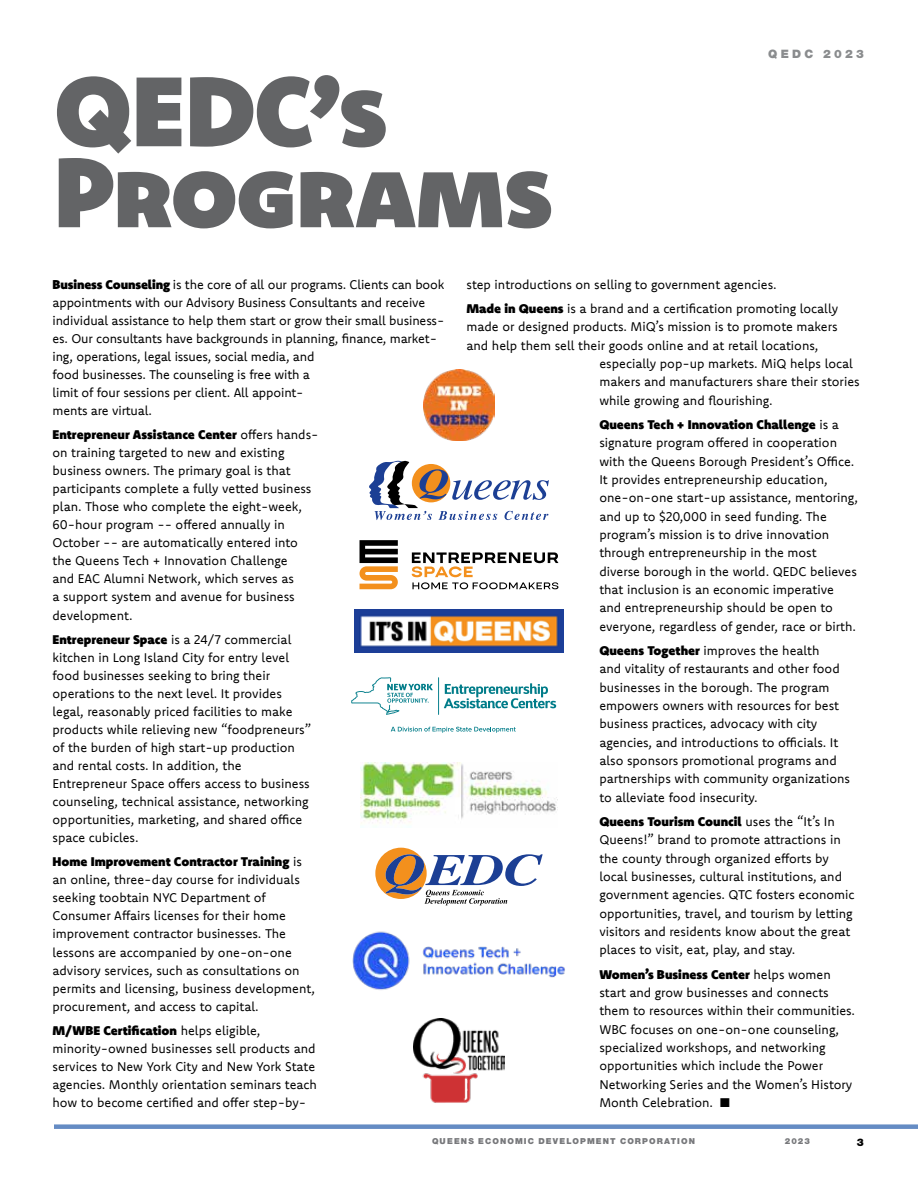
<style>
.page{position:relative;width:918px;height:1188px;background:#fff}
.page>*{position:absolute;margin:0;border:0;box-sizing:border-box;transform-origin:0 0}
.t1{font:99px/81px "Komet Black SC";letter-spacing:-.015em;color:#636466}
.t2{font:12.75px/18px "Komet";color:#000}
.t3{font:900 11.7px "Helvetica Neue LT Pro";letter-spacing:.28em;color:#8a8c8e}
.t4{font:900 10.5px "Helvetica Neue LT Pro";color:#000}
.t5{font:900 8.25px "Helvetica Neue LT Pro";letter-spacing:.13em;color:#77787b}
.s1{font-weight:900}
</style>
<div class="page">
<div style="left:54px;top:1124px;width:864px;height:5px;background:#658cc4"></div>
<img style="left:423px;top:370px;width:72px;height:71px">
<svg style="left:369px;top:461px;width:180px;height:59px"></svg>
<img style="left:360px;top:762px;width:198px;height:62px">
<svg style="left:375px;top:848px;width:168px;height:57px"></svg>
<img style="left:355px;top:609px;width:208px;height:44px">
<svg style="left:444px;top:683px;width:112px;height:25px"></svg>
<svg style="left:351px;top:677px;width:82px;height:38px"></svg>
<svg style="left:391px;top:727px;width:125px;height:6px"></svg>
<hr style="left:438px;top:677px;width:1px;height:38px;background:#007c89">
<img style="left:413px;top:1019px;width:92px;height:84px">
<svg style="left:360px;top:540px;width:38px;height:49px"></svg>
<svg style="left:412px;top:552px;width:146px;height:37px"></svg>
<img style="left:352px;top:931px;width:213px;height:59px">
<h1 class="t1" style="left:54px;top:69px;width:501px">QEDC’s<br>Programs</h1>
<p class="t3" style="left:768px;top:47px;width:97px">QEDC 2023</p>
<p class="t2" style="left:52px;top:275px;width:394px"><span class="s1">Business Counseling</span> is the core of all our programs. Clients can book appointments with our Advisory Business Consultants and receive individual assistance to help them start or grow their small business&shy;es. Our consultants have backgrounds in planning, finance, market&shy;ing, operations, legal issues, social media, and<br>food businesses. The counseling is free with a<br>limit of four sessions per client. All appoint-<br>ments are virtual.</p>
<p class="t2" style="left:52px;top:425px;width:268px"><span class="s1">Entrepreneur Assistance Center</span> offers hands&shy;on training targeted to new and existing business owners. The primary goal is that participants complete a fully vetted business plan. Those who complete the eight-week, 60-hour program -- offered annually in October -- are automatically entered into the Queens Tech + Innovation Challenge<br>and EAC Alumni Network, which serves as<br>a support system and avenue for business development.</p>
<p class="t2" style="left:52px;top:630px;width:260px"><span class="s1">Entrepreneur Space</span> is a 24/7 commercial kitchen in Long Island City for entry level food businesses seeking to bring their operations to the next level. It provides legal, reasonably priced facilities to make products while relieving new “foodpreneurs” of the burden of high start-up production and rental costs. In addition, the Entrepreneur Space offers access to business counseling, technical assistance, networking opportunities, marketing, and shared office space cubicles.</p>
<p class="t2" style="left:52px;top:852px;width:264px"><span class="s1">Home Improvement Contractor Training</span> is an online, three-day course for individuals seeking toobtain NYC Department of Consumer Affairs licenses for their home improvement contractor businesses. The lessons are accompanied by one-on-one advisory services, such as consultations on permits and licensing, business development, procurement, and access to capital.</p>
<p class="t2" style="left:52px;top:1021px;width:266px"><span class="s1">M/WBE Certification</span> helps eligible, minority-owned businesses sell products and services to New York City and New York State agencies. Monthly orientation seminars teach how to become certified and offer step-by-</p>
<p class="t2" style="left:467px;top:272px;width:373px;line-height:24.3px">step introductions on selling to government agencies.<br><span class="s1">Made in Queens</span> is a brand and a certification promoting locally</p>
<p class="t2" style="left:467px;top:317px;width:373px">made or designed products. MiQ’s mission is to promote makers</p>
<p class="t2" style="left:467px;top:336px;width:353px">and help them sell their goods online and at retail locations,</p>
<p class="t2" style="left:599px;top:354px;width:255px">especially pop-up markets. MiQ helps local</p>
<p class="t2" style="left:599px;top:372px;width:262px">makers and manufacturers share their stories</p>
<p class="t2" style="left:599px;top:391px;width:175px">while growing and flourishing.</p>
<p class="t2" style="left:599px;top:415px;width:260px"><span class="s1">Queens Tech + Innovation Challenge</span> is a signature program offered in cooperation with the Queens Borough President’s Office.<br>It provides entrepreneurship education, one-on-one start-up assistance, mentoring, and up to $20,000 in seed funding. The program’s mission is to drive innovation through entrepreneurship in the most diverse borough in the world. QEDC believes that inclusion is an economic imperative and entrepreneurship should be open to everyone, regardless of gender, race or birth.</p>
<p class="t2" style="left:599px;top:641px;width:252px"><span class="s1">Queens Together</span> improves the health<br>and vitality of restaurants and other food businesses in the borough. The program empowers owners with resources for best business practices, advocacy with city agencies, and introductions to officials. It also sponsors promotional programs and partnerships with community organizations to alleviate food insecurity.</p>
<p class="t2" style="left:599px;top:812px;width:257px"><span class="s1">Queens Tourism Council</span> uses the “It’s In Queens!” brand to promote attractions in the county through organized efforts by local businesses, cultural institutions, and government agencies. QTC fosters economic opportunities, travel, and tourism by letting visitors and residents know about the great places to visit, eat, play, and stay.</p>
<p class="t2" style="left:599px;top:965px;width:257px"><span class="s1">Women’s Business Center</span> helps women start and grow businesses and connects them to resources within their communities.<br>WBC focuses on one-on-one counseling, specialized workshops, and networking opportunities which include the Power Networking Series and the Women’s History Month Celebration. ■</p>
<p class="t5" style="left:432px;top:1137px;width:264px">QUEENS ECONOMIC DEVELOPMENT CORPORATION</p>
<p class="t5" style="left:785px;top:1137px;width:27px">2023</p>
<p class="t4" style="left:857px;top:1136px;width:9px">3</p>
</div>
